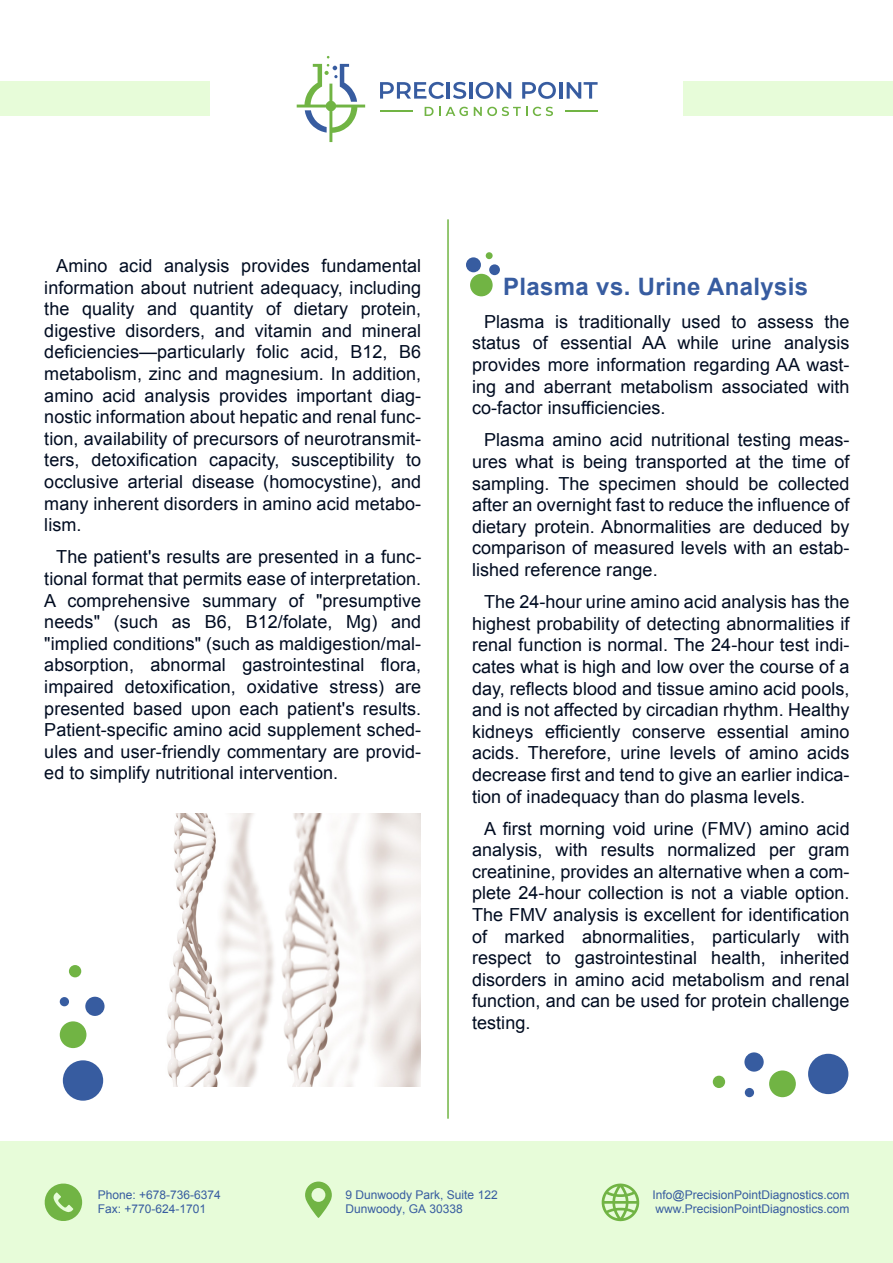
<style>
.page{position:relative;width:893px;height:1263px;background:#fff}
.page>*{position:absolute;margin:0;border:0;box-sizing:border-box;transform-origin:0 0}
.t1{font:700 24px "Arial";letter-spacing:.015em;color:#375ca0}
.t2{font:18px/21.6px "Arial";letter-spacing:.005em;color:#010c21;text-align:justify}
.t3{font:12px/14.4px "Arial";color:#375ca0}
</style>
<div class="page">
<div style="left:0;top:1141px;width:893px;height:122px;background:#e7fcd9"></div>
<svg style="left:305px;top:1181px;width:27px;height:37px"></svg>
<svg style="left:44px;top:1183px;width:38px;height:38px"></svg>
<svg style="left:601px;top:1183px;width:39px;height:38px"></svg>
<svg style="left:380px;top:82px;width:64px;height:17px"></svg>
<hr style="left:447px;top:82px;width:3px;height:17px;background:#375ca0">
<svg style="left:453px;top:82px;width:13px;height:17px"></svg>
<hr style="left:469px;top:82px;width:3px;height:17px;background:#375ca0">
<svg style="left:476px;top:82px;width:35px;height:17px"></svg>
<svg style="left:522px;top:82px;width:34px;height:17px"></svg>
<hr style="left:559px;top:82px;width:3px;height:17px;background:#375ca0">
<svg style="left:567px;top:82px;width:31px;height:17px"></svg>
<svg style="left:474px;top:107px;width:53px;height:9px"></svg>
<svg style="left:533px;top:107px;width:20px;height:9px"></svg>
<svg style="left:425px;top:107px;width:43px;height:9px"></svg>
<hr style="left:380px;top:111px;width:33px;height:1px;background:#71b444">
<hr style="left:565px;top:111px;width:33px;height:1px;background:#71b444">
<svg style="left:297px;top:56px;width:68px;height:86px"></svg>
<div style="left:0;top:81px;width:210px;height:34px;background:#e7fcd9"></div>
<div style="left:683px;top:81px;width:210px;height:34px;background:#e7fcd9"></div>
<div style="left:470px;top:274px;width:23px;height:22px;background:#71b444;border-radius:50%"></div>
<div style="left:466px;top:257px;width:15px;height:15px;background:#375ca0;border-radius:50%"></div>
<div style="left:489px;top:264px;width:11px;height:11px;background:#375ca0;border-radius:50%"></div>
<div style="left:486px;top:252px;width:7px;height:7px;background:#71b444;border-radius:50%"></div>
<hr style="left:447px;top:219px;width:2px;height:900px;background:#71b444">
<img style="left:59px;top:814px;width:362px;height:272px">
<div style="left:63px;top:1060px;width:40px;height:41px;background:#375ca0;border-radius:50%"></div>
<div style="left:60px;top:1021px;width:26px;height:27px;background:#71b444;border-radius:50%"></div>
<div style="left:85px;top:997px;width:20px;height:19px;background:#375ca0;border-radius:50%"></div>
<div style="left:69px;top:965px;width:12px;height:12px;background:#71b444;border-radius:50%"></div>
<div style="left:60px;top:997px;width:9px;height:9px;background:#375ca0;border-radius:50%"></div>
<div style="left:808px;top:1054px;width:40px;height:40px;background:#375ca0;border-radius:50%"></div>
<div style="left:769px;top:1070px;width:27px;height:27px;background:#71b444;border-radius:50%"></div>
<div style="left:744px;top:1052px;width:20px;height:20px;background:#375ca0;border-radius:50%"></div>
<div style="left:713px;top:1076px;width:12px;height:12px;background:#71b444;border-radius:50%"></div>
<div style="left:745px;top:1088px;width:9px;height:9px;background:#375ca0;border-radius:50%"></div>
<p class="t2" style="left:44px;top:257px;width:378px;text-indent:12px">Amino acid analysis provides fundamental information about nutrient adequacy, including the quality and quantity of dietary protein, digestive disorders, and vitamin and mineral deficiencies—particularly folic acid, B12, B6 metabolism, zinc and magnesium. In addition, amino acid analysis provides important diag&shy;nostic information about hepatic and renal func&shy;tion, availability of precursors of neurotransmit&shy;ters, detoxification capacity, susceptibility to occlusive arterial disease (homocystine), and many inherent disorders in amino acid metabo&shy;lism.</p>
<p class="t2" style="left:44px;top:548px;width:379px;text-indent:12px">The patient's results are presented in a func&shy;tional format that permits ease of interpretation.<br>A comprehensive summary of "presumptive needs" (such as B6, B12/folate, Mg) and "implied conditions" (such as maldigestion/mal&shy;absorption, abnormal gastrointestinal flora, impaired detoxification, oxidative stress) are presented based upon each patient's results.<br>Patient-specific amino acid supplement sched&shy;ules and user-friendly commentary are provid&shy;ed to simplify nutritional intervention.</p>
<h1 class="t1" style="left:503px;top:278px;width:307px">Plasma vs. Urine Analysis</h1>
<p class="t2" style="left:472px;top:312px;width:379px;text-indent:12px">Plasma is traditionally used to assess the status of essential AA while urine analysis provides more information regarding AA wast&shy;ing and aberrant metabolism associated with co-factor insufficiencies.</p>
<p class="t2" style="left:472px;top:431px;width:379px;text-indent:12px">Plasma amino acid nutritional testing meas&shy;ures what is being transported at the time of sampling. The specimen should be collected after an overnight fast to reduce the influence of dietary protein. Abnormalities are deduced by comparison of measured levels with an estab&shy;lished reference range.</p>
<p class="t2" style="left:472px;top:593px;width:379px;text-indent:12px">The 24-hour urine amino acid analysis has the highest probability of detecting abnormalities if renal function is normal. The 24-hour test indi&shy;cates what is high and low over the course of a day, reflects blood and tissue amino acid pools, and is not affected by circadian rhythm. Healthy kidneys efficiently conserve essential amino acids. Therefore, urine levels of amino acids decrease first and tend to give an earlier indica&shy;tion of inadequacy than do plasma levels.</p>
<p class="t2" style="left:472px;top:819px;width:379px;text-indent:12px">A first morning void urine (FMV) amino acid analysis, with results normalized per gram creatinine, provides an alternative when a com&shy;plete 24-hour collection is not a viable option.<br>The FMV analysis is excellent for identification of marked abnormalities, particularly with respect to gastrointestinal health, inherited disorders in amino acid metabolism and renal function, and can be used for protein challenge testing.</p>
<p class="t3" style="left:98px;top:1189px;width:125px">Phone: +678-736-6374<br>Fax: +770-624-1701</p>
<p class="t3" style="left:346px;top:1189px;width:154px">9 Dunwoody Park, Suite 122<br>Dunwoody, GA 30338</p>
<p class="t3" style="left:653px;top:1189px;width:198px">Info@PrecisionPointDiagnostics.com www.PrecisionPointDiagnostics.com</p>
</div>
